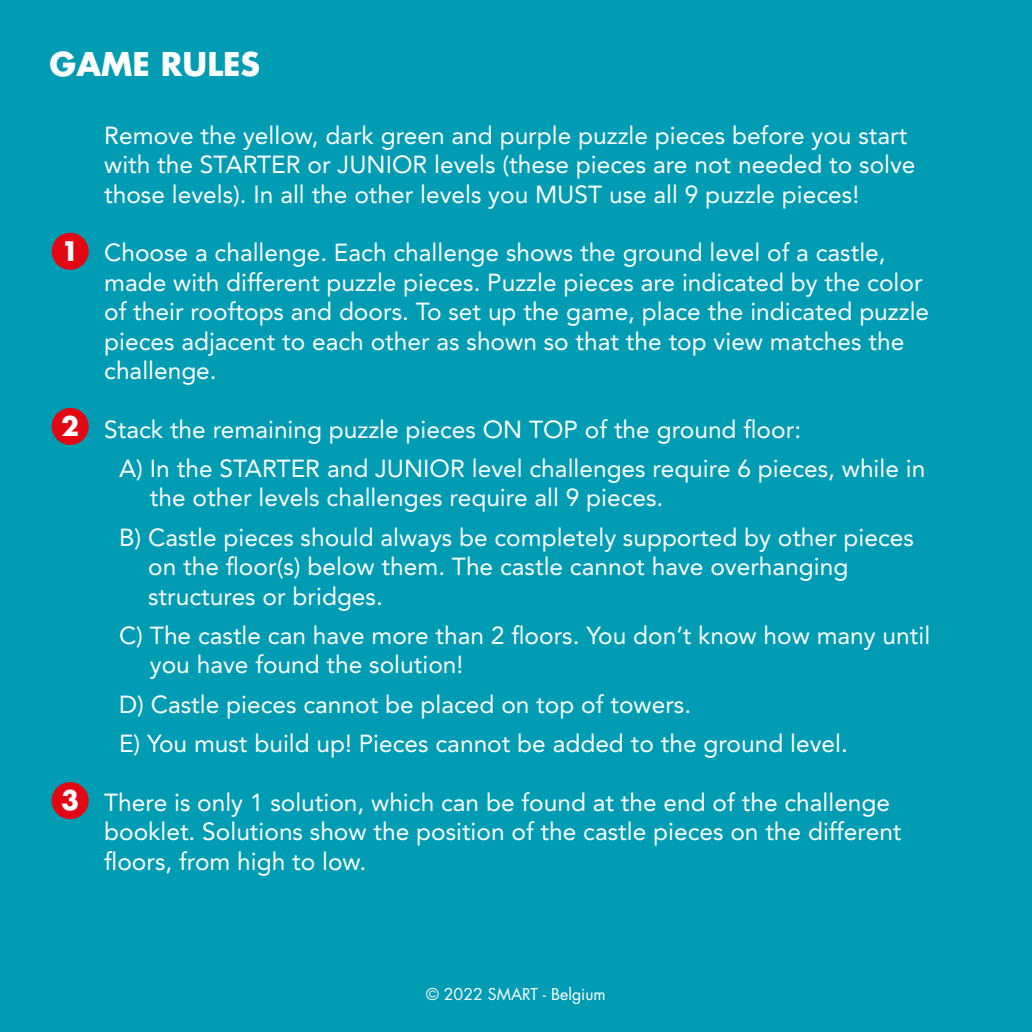
<style>
.page{position:relative;width:1032px;height:1032px;background:#009cb4}
.page>*{position:absolute;margin:0;border:0;box-sizing:border-box;transform-origin:0 0}
.t1{font:700 31.85px "Futura Std";color:#fff}
.t2{font:700 26.25px "Futura Std";color:#fff}
.t3{font:24.5px/29.4px "Avenir LT Std";color:#fff}
.t4{font:15.75px "Futura Std";color:#fff}
</style>
<div class="page">
<div style="left:52px;top:233px;width:37px;height:37px;background:#e30613;border-radius:50%"></div>
<div style="left:52px;top:408px;width:37px;height:37px;background:#e30613;border-radius:50%"></div>
<div style="left:52px;top:782px;width:37px;height:37px;background:#e30613;border-radius:50%"></div>
<h1 class="t1" style="left:50px;top:43px;width:212px">GAME RULES</h1>
<p class="t2" style="left:61px;top:234px;width:19px">1</p>
<p class="t2" style="left:61px;top:409px;width:19px">2</p>
<p class="t2" style="left:61px;top:783px;width:19px">3</p>
<p class="t3" style="left:104px;top:121px;width:813px">Remove the yellow, dark green and purple puzzle pieces before you start with the STARTER or JUNIOR levels (these pieces are not needed to solve those levels). In all the other levels you MUST use all 9 puzzle pieces!</p>
<p class="t3" style="left:104px;top:238px;width:826px">Choose a challenge. Each challenge shows the ground level of a castle, made with different puzzle pieces. Puzzle pieces are indicated by the color of their rooftops and doors. To set up the game, place the indicated puzzle pieces adjacent to each other as shown so that the top view matches the challenge.</p>
<p class="t3" style="left:119px;top:410px;width:808px;line-height:39.2px;text-indent:-15px">Stack the remaining puzzle pieces ON TOP of the ground floor:<br>A) In the STARTER and JUNIOR level challenges require 6 pieces, while in</p>
<p class="t3" style="left:119px;top:478px;width:796px;line-height:39.2px;text-indent:31px">the other levels challenges require all 9 pieces.<br>B) Castle pieces should always be completely supported by other pieces</p>
<p class="t3" style="left:148px;top:552px;width:702px">on the floor(s) below them. The castle cannot have overhanging structures or bridges.</p>
<p class="t3" style="left:150px;top:621px;width:782px;text-indent:-31px">C) The castle can have more than 2 floors. You don’t know how many until you have found the solution!</p>
<p class="t3" style="left:119px;top:685px;width:730px;line-height:39.2px">D) Castle pieces cannot be placed on top of towers.<br>E) You must build up! Pieces cannot be added to the ground level.</p>
<p class="t3" style="left:104px;top:788px;width:799px">There is only 1 solution, which can be found at the end of the challenge booklet. Solutions show the position of the castle pieces on the different floors, from high to low.</p>
<p class="t4" style="left:426px;top:984px;width:181px">© 2022 SMART - Belgium</p>
</div>
